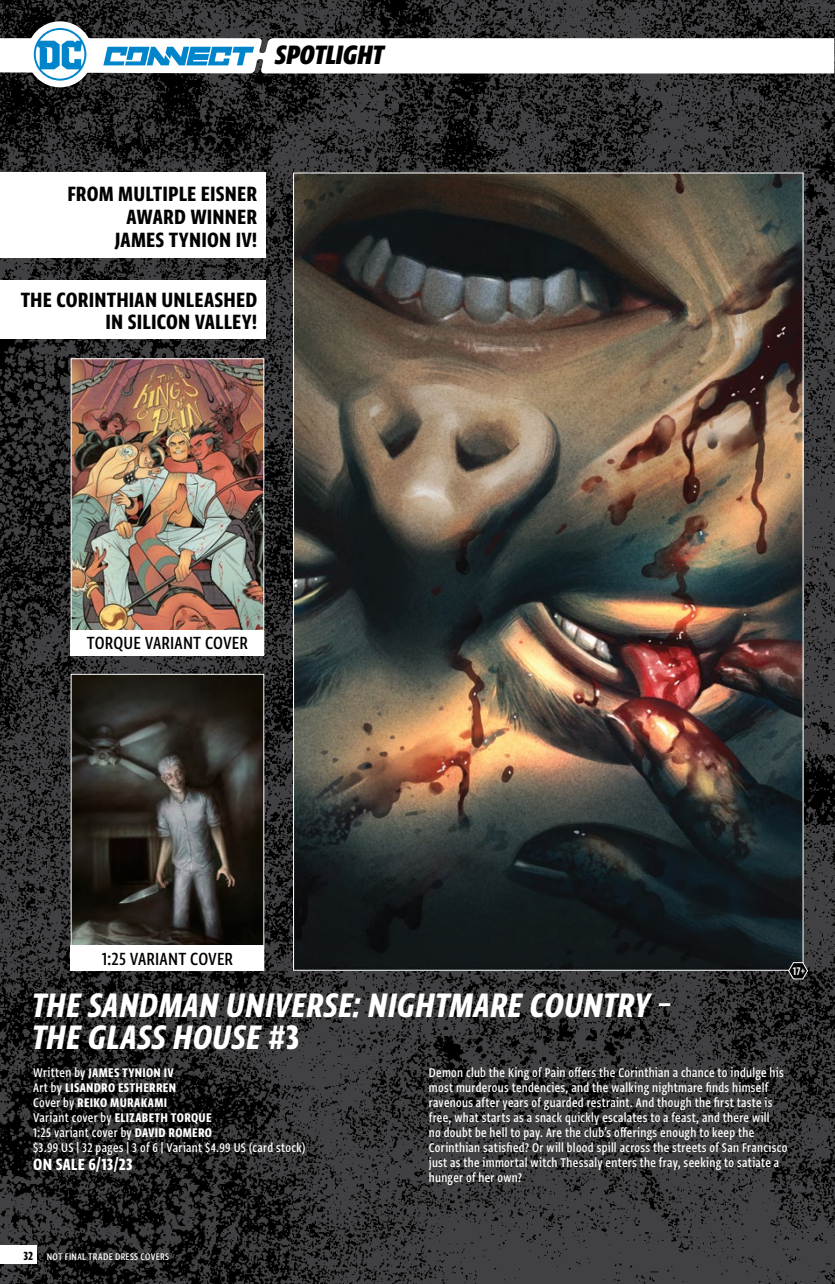
<style>
.page{position:relative;width:835px;height:1284px;background:#fff}
.page>*{position:absolute;margin:0;border:0;box-sizing:border-box;transform-origin:0 0}
.t1{font:40.25px/31.5px "Greta Sans Cnd Std Bld Ita";letter-spacing:.01em;color:#fff}
.t2{font:31.5px "Greta Sans Cnd Std Hea Ita";letter-spacing:-.01em;color:#000}
.t3{font:24.5px/22.8px "Greta Sans Cnd Std Bld";letter-spacing:.01em;color:#000;text-align:right}
.t4{font:500 20.82px "Greta Sans Cnd Std";letter-spacing:.005em;color:#000}
.t5{font:19.25px "Greta Sans Cnd Std Bld";letter-spacing:.01em;color:#fff}
.t6{font:500 14.88px/14.9px "Greta Sans Cnd Std";letter-spacing:.02em;color:#fff}
.t7{font:14.88px/14.9px "Greta Sans Cnd Std Bld";letter-spacing:.02em;color:#fff}
.t8{font:14px "Greta Sans Cnd Std Bld";color:#000}
.t9{font:13.12px "Greta Sans Cnd Std Sm Bld";color:#fff}
.t10{font:500 11.38px "Greta Sans Cnd Std";letter-spacing:.025em;color:#fff}
.s1{font-family:"Greta Sans Cnd Std Bld"}
.s2{font-family:"Greta Sans Cnd Std";font-weight:500}
.s3{font-family:"Greta Sans Cnd Std Bld";font-weight:400}
</style>
<div class="page">
<img style="left:0;top:0;width:835px;height:1284px">
<div style="left:0;top:1245px;width:37px;height:19px;background:#fff"></div>
<div style="left:27px;top:21px;width:66px;height:66px;background:#fff;border-radius:50%"></div>
<svg style="left:0;top:28px;width:835px;height:53px"></svg>
<img style="left:73px;top:676px;width:189px;height:269px">
<div style="left:71px;top:945px;width:193px;height:25px;background:#fff"></div>
<img style="left:73px;top:360px;width:189px;height:270px">
<div style="left:71px;top:358px;width:193px;height:297px;border:1px solid #fff"></div>
<div style="left:71px;top:630px;width:193px;height:25px;background:#fff"></div>
<div style="left:0;top:172px;width:265px;height:86px;background:#fff"></div>
<div style="left:0;top:280px;width:265px;height:59px;background:#fff"></div>
<img style="left:295px;top:174px;width:506px;height:794px">
<svg style="left:788px;top:961px;width:20px;height:18px"></svg>
<h2 class="t2" style="left:275px;top:36px;width:111px">SPOTLIGHT</h2>
<h3 class="t3" style="left:67px;top:182px;width:192px">FROM MULTIPLE EISNER<br>AWARD WINNER<br>JAMES TYNION IV!</h3>
<h3 class="t3" style="left:21px;top:287px;width:238px">THE CORINTHIAN UNLEASHED<br>IN SILICON VALLEY!</h3>
<h3 class="t4" style="left:87px;top:631px;width:162px">TORQUE VARIANT COVER</h3>
<h3 class="t4" style="left:102px;top:946px;width:133px">1:25 VARIANT COVER</h3>
<p class="t9" style="left:792px;top:963px;width:14px">17+</p>
<h1 class="t1" style="left:32px;top:988px;width:641px">THE SANDMAN UNIVERSE: NIGHTMARE COUNTRY –<br>THE GLASS HOUSE <span class="s1">#3</span></h1>
<p class="t7" style="left:33px;top:1065px;width:180px"><span class="s2">Written by</span> JAMES TYNION IV<br><span class="s2">Art by</span> LISANDRO ESTHERREN<br><span class="s2">Cover by</span> REIKO MURAKAMI<br><span class="s2">Variant cover by</span> ELIZABETH TORQUE</p>
<p class="t6" style="left:33px;top:1124px;width:274px">1:25 variant cover by <span class="s3">DAVID ROMERO<br></span>$3.99 US | 32 pages | 3 of 6 | Variant $4.99 US (card stock)</p>
<p class="t5" style="left:33px;top:1153px;width:101px">ON SALE 6/13/23</p>
<p class="t6" style="left:429px;top:1065px;width:360px">Demon club the King of Pain offers the Corinthian a chance to indulge his most murderous tendencies, and the walking nightmare finds himself ravenous after years of guarded restraint. And though the first taste is free, what starts as a snack quickly escalates to a feast, and there will<br>no doubt be hell to pay. Are the club’s offerings enough to keep the Corinthian satisfied? Or will blood spill across the streets of San Francisco just as the immortal witch Thessaly enters the fray, seeking to satiate a hunger of her own?</p>
<p class="t8" style="left:23px;top:1247px;width:11px">32</p>
<p class="t10" style="left:47px;top:1249px;width:124px">NOT FINAL TRADE DRESS COVERS</p>
</div>
